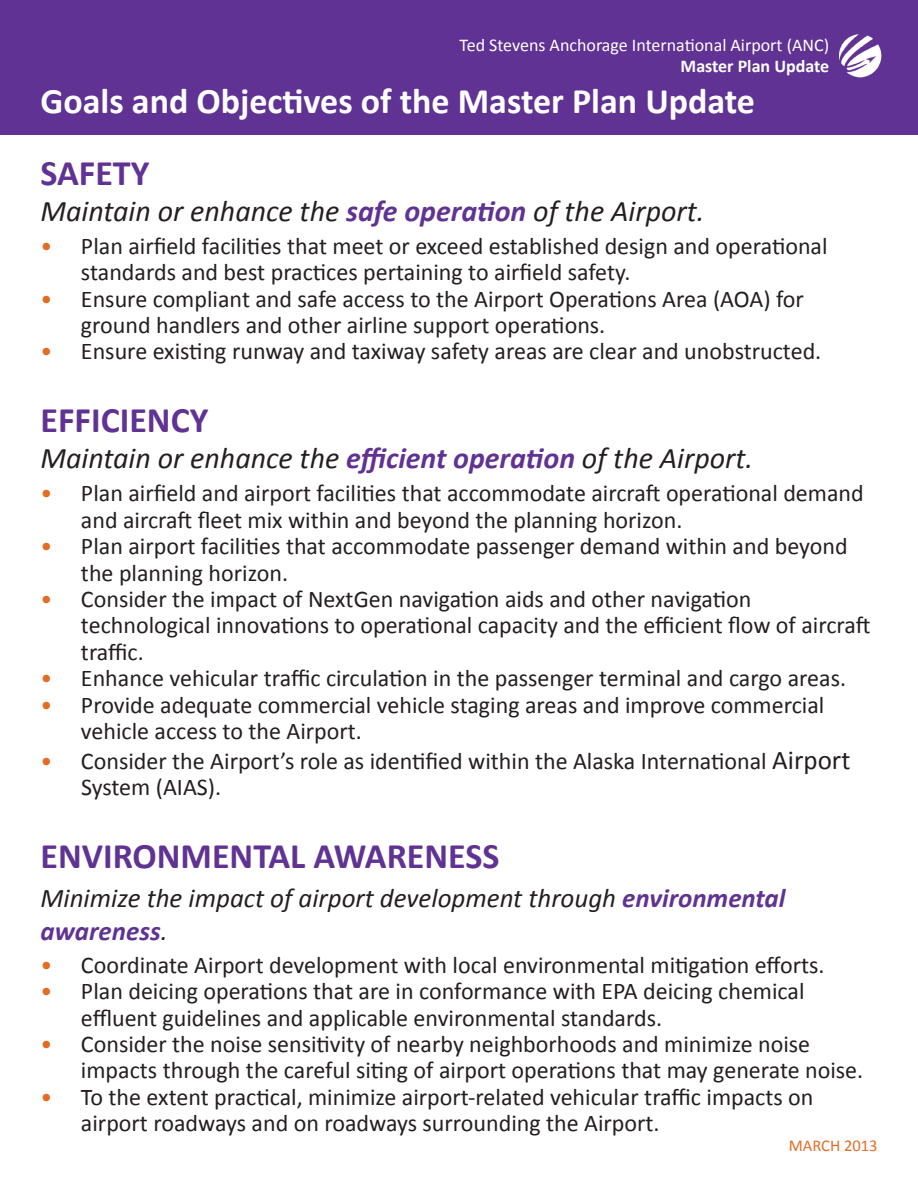
<style>
.page{position:relative;width:918px;height:1188px;background:#fff}
.page>*{position:absolute;margin:0;border:0;box-sizing:border-box;transform-origin:0 0}
.t1{font:700 36px "Calibri";color:#fff}
.t2{font:700 36px "Calibri";color:#603293}
.t3{font:italic 30px "Calibri";color:#231f20}
.t4{font:italic 27px/32.4px "Calibri";color:#231f20}
.t5{font:24px/26.4px "Calibri";color:#231f20}
.t6{font:18px "Calibri";color:#fff}
.t7{font:700 18px "Calibri";color:#fff}
.t8{font:16.5px "Calibri";color:#e36c25}
.s1{font-weight:700;color:#603293}
.s2{color:#e36c25}
.s3{font-size:27px}
</style>
<div class="page">
<div style="left:0;top:0;width:918px;height:135px;background:#603293"></div>
<img style="left:839px;top:34px;width:43px;height:44px">
<p class="t6" style="left:460px;top:34px;width:371px">Ted Stevens Anchorage International Airport (ANC)</p>
<p class="t7" style="left:681px;top:55px;width:150px">Master Plan Update</p>
<h1 class="t1" style="left:40px;top:78px;width:716px">Goals and Objectives of the Master Plan Update</h1>
<h1 class="t2" style="left:40px;top:150px;width:111px">SAFETY</h1>
<p class="t3" style="left:40px;top:190px;width:665px">Maintain or enhance the <span class="s1">safe operation</span> of the Airport.</p>
<p class="t5" style="left:81px;top:233px;width:748px;text-indent:-40px"><span class="s2">•</span> Plan airfield facilities that meet or exceed established design and operational standards and best practices pertaining to airfield safety.</p>
<p class="t5" style="left:81px;top:286px;width:724px;text-indent:-40px"><span class="s2">•</span> Ensure compliant and safe access to the Airport Operations Area (AOA) for ground handlers and other airline support operations.</p>
<p class="t5" style="left:40px;top:338px;width:782px"><span class="s2">•</span> Ensure existing runway and taxiway safety areas are clear and unobstructed.</p>
<h1 class="t2" style="left:40px;top:397px;width:169px">EFFICIENCY</h1>
<p class="t3" style="left:40px;top:438px;width:714px">Maintain or enhance the <span class="s1">efficient operation</span> of the Airport.</p>
<p class="t5" style="left:81px;top:480px;width:784px;text-indent:-40px"><span class="s2">•</span> Plan airfield and airport facilities that accommodate aircraft operational demand and aircraft fleet mix within and beyond the planning horizon.</p>
<p class="t5" style="left:81px;top:533px;width:768px;text-indent:-40px"><span class="s2">•</span> Plan airport facilities that accommodate passenger demand within and beyond the planning horizon.</p>
<p class="t5" style="left:81px;top:586px;width:791px;text-indent:-40px"><span class="s2">•</span> Consider the impact of NextGen navigation aids and other navigation technological innovations to operational capacity and the efficient flow of aircraft traffic.</p>
<p class="t5" style="left:40px;top:665px;width:807px"><span class="s2">•</span> Enhance vehicular traffic circulation in the passenger terminal and cargo areas.</p>
<p class="t5" style="left:81px;top:692px;width:745px;text-indent:-40px"><span class="s2">•</span> Provide adequate commercial vehicle staging areas and improve commercial vehicle access to the Airport.</p>
<p class="t5" style="left:81px;top:748px;width:771px;text-indent:-40px"><span class="s2">•</span> Consider the Airport’s role as identified within the Alaska International <span class="s3">Airport<br></span>System (AIAS).</p>
<h1 class="t2" style="left:40px;top:833px;width:461px">ENVIRONMENTAL AWARENESS</h1>
<p class="t4" style="left:40px;top:881px;width:747px">Minimize the impact of airport development through <span class="s1">environmental awareness</span>.</p>
<p class="t5" style="left:40px;top:952px;width:786px"><span class="s2">•</span> Coordinate Airport development with local environmental mitigation efforts.</p>
<p class="t5" style="left:81px;top:978px;width:725px;text-indent:-40px"><span class="s2">•</span> Plan deicing operations that are in conformance with EPA deicing chemical effluent guidelines and applicable environmental standards.</p>
<p class="t5" style="left:81px;top:1031px;width:784px;text-indent:-40px"><span class="s2">•</span> Consider the noise sensitivity of nearby neighborhoods and minimize noise impacts through the careful siting of airport operations that may generate noise.</p>
<p class="t5" style="left:81px;top:1084px;width:734px;text-indent:-40px"><span class="s2">•</span> To the extent practical, minimize airport-related vehicular traffic impacts on airport roadways and on roadways surrounding the Airport.</p>
<p class="t8" style="left:789px;top:1135px;width:90px">MARCH 2013</p>
</div>
